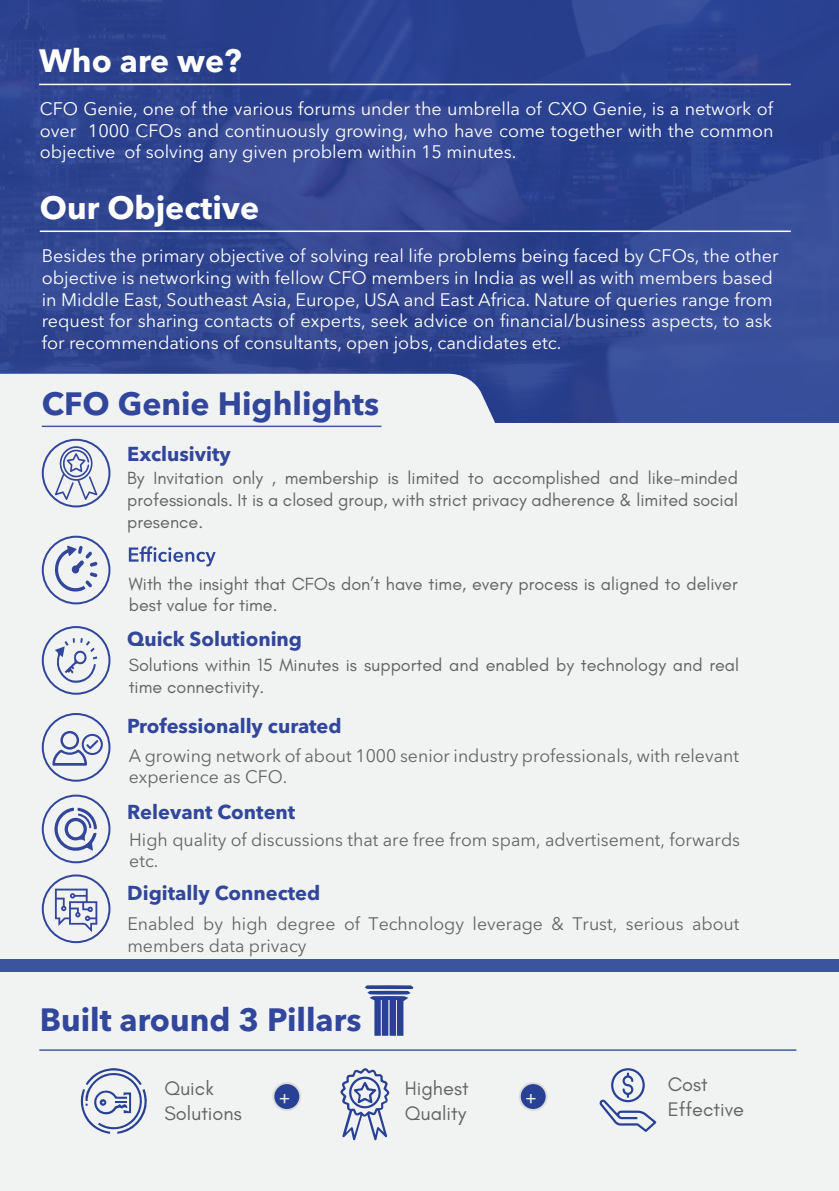
<style>
.page{position:relative;width:839px;height:1191px;background:#fff}
.page>*{position:absolute;margin:0;border:0;box-sizing:border-box;transform-origin:0 0}
.t1{font:700 32px "Avenir Next LT Pro";color:#32469b}
.t2{font:700 32px "Avenir Next LT Pro";color:#fff}
.t3{font:24px "Glacial Indifference";color:#f1f3f3}
.t4{font:700 20px "Avenir Next LT Pro";color:#32469b}
.t5{font:20px/24.8px "Glacial Indifference";color:#646464}
.t6{font:18px/21.6px "Avenir Next LT Pro";color:#fff;text-align:justify}
.t7{font:18px/21.6px "Glacial Indifference";color:#646464}
.t8{font:18px/21.6px "Avenir Next LT Pro";color:#646464}
</style>
<div class="page">
<div style="left:0;top:0;width:839px;height:434px;background:#284195"></div>
<div style="left:0;top:374px;width:839px;height:602px;background:#f1f3f3"></div>
<svg style="left:129px;top:546px;width:87px;height:20px"></svg>
<hr style="left:39px;top:84px;width:751px;height:1px;background:#fff">
<hr style="left:40px;top:230px;width:750px;height:2px;background:#fff">
<hr style="left:42px;top:425px;width:339px;height:2px;background:#32469b">
<div style="left:43px;top:440px;width:66px;height:66px;background:#f1f3f3;border-radius:50%"></div>
<div style="left:42px;top:439px;width:68px;height:68px;border:2px solid #32469b;border-radius:50%"></div>
<div style="left:43px;top:537px;width:66px;height:66px;background:#f1f3f3;border-radius:50%"></div>
<div style="left:42px;top:536px;width:68px;height:68px;border:2px solid #32469b;border-radius:50%"></div>
<div style="left:43px;top:627px;width:66px;height:66px;background:#f1f3f3;border-radius:50%"></div>
<div style="left:42px;top:626px;width:68px;height:68px;border:2px solid #32469b;border-radius:50%"></div>
<div style="left:43px;top:714px;width:66px;height:66px;background:#f1f3f3;border-radius:50%"></div>
<div style="left:42px;top:713px;width:68px;height:68px;border:2px solid #32469b;border-radius:50%"></div>
<div style="left:43px;top:795px;width:66px;height:67px;background:#f1f3f3;border-radius:50%"></div>
<div style="left:42px;top:794px;width:68px;height:69px;border:2px solid #32469b;border-radius:50%"></div>
<svg style="left:43px;top:875px;width:66px;height:67px;fill:#f1f3f3"></svg>
<div style="left:42px;top:874px;width:68px;height:69px;border:2px solid #32469b;border-radius:50%"></div>
<svg style="left:55px;top:446px;width:42px;height:54px"></svg>
<svg style="left:54px;top:545px;width:43px;height:49px"></svg>
<svg style="left:55px;top:638px;width:42px;height:45px"></svg>
<svg style="left:52px;top:731px;width:51px;height:34px"></svg>
<svg style="left:54px;top:807px;width:43px;height:48px"></svg>
<svg style="left:55px;top:888px;width:42px;height:44px"></svg>
<div style="left:0;top:976px;width:839px;height:215px;background:#f1f3f3"></div>
<hr style="left:39px;top:1049px;width:757px;height:1px;background:#32469b">
<svg style="left:365px;top:985px;width:48px;height:50px"></svg>
<svg style="left:80px;top:1068px;width:67px;height:65px"></svg>
<svg style="left:340px;top:1068px;width:49px;height:72px"></svg>
<svg style="left:599px;top:1068px;width:57px;height:64px"></svg>
<div style="left:273px;top:1083px;width:27px;height:27px;background:#284195;border-radius:50%"></div>
<div style="left:272px;top:1082px;width:29px;height:29px;border:2px solid #dcdcdc;border-radius:50%"></div>
<div style="left:520px;top:1083px;width:26px;height:27px;background:#284195;border-radius:50%"></div>
<div style="left:519px;top:1082px;width:28px;height:29px;border:2px solid #dcdcdc;border-radius:50%"></div>
<div style="left:0;top:959px;width:839px;height:12px;background:#3c539e"></div>
<h1 class="t2" style="left:39px;top:41px;width:204px">Who are we?</h1>
<p class="t6" style="left:40px;top:98px;width:735px">CFO Genie, one of the various forums under the umbrella of CXO Genie, is a network of over 1000 CFOs and continuously growing, who have come together with the common objective of solving any given problem within 15 minutes.</p>
<h1 class="t2" style="left:40px;top:188px;width:221px">Our Objective</h1>
<p class="t6" style="left:42px;top:245px;width:738px;text-align:left">Besides the primary objective of solving real life problems being faced by CFOs, the other objective is networking with fellow CFO members in India as well as with members based in Middle East, Southeast Asia, Europe, USA and East Africa. Nature of queries range from request for sharing contacts of experts, seek advice on financial/business aspects, to ask for recommendations of consultants, open jobs, candidates etc.</p>
<h1 class="t1" style="left:42px;top:384px;width:339px">CFO Genie Highlights</h1>
<p class="t4" style="left:127px;top:441px;width:105px">Exclusivity</p>
<p class="t7" style="left:127px;top:468px;width:612px;text-align:justify">By Invitation only , membership is limited to accomplished and like-minded professionals. It is a closed group, with strict privacy adherence &amp; limited social presence.</p>
<p class="t7" style="left:129px;top:573px;width:610px">With the insight that CFOs don’t have time, every process is aligned to deliver best value for time.</p>
<p class="t4" style="left:127px;top:627px;width:176px">Quick Solutioning</p>
<p class="t7" style="left:129px;top:654px;width:612px">Solutions within 15 Minutes is supported and enabled by technology and real time connectivity.</p>
<p class="t4" style="left:127px;top:713px;width:216px">Professionally curated</p>
<p class="t8" style="left:129px;top:744px;width:612px">A growing network of about 1000 senior industry professionals, with relevant experience as CFO.</p>
<p class="t4" style="left:127px;top:799px;width:169px">Relevant Content</p>
<p class="t8" style="left:129px;top:828px;width:612px">High quality of discussions that are free from spam, advertisement, forwards etc.</p>
<p class="t4" style="left:127px;top:881px;width:194px">Digitally Connected</p>
<p class="t8" style="left:127px;top:913px;width:613px">Enabled by high degree of Technology leverage &amp; Trust, serious about members data privacy</p>
<h1 class="t1" style="left:40px;top:999px;width:323px">Built around 3 Pillars</h1>
<p class="t5" style="left:164px;top:1076px;width:79px">Quick<br>Solutions</p>
<p class="t5" style="left:668px;top:1072px;width:78px">Cost<br>Effective</p>
<p class="t5" style="left:405px;top:1076px;width:65px">Highest<br>Quality</p>
<h2 class="t3" style="left:279px;top:1082px;width:13px">+</h2>
<h2 class="t3" style="left:525px;top:1082px;width:13px">+</h2>
</div>
